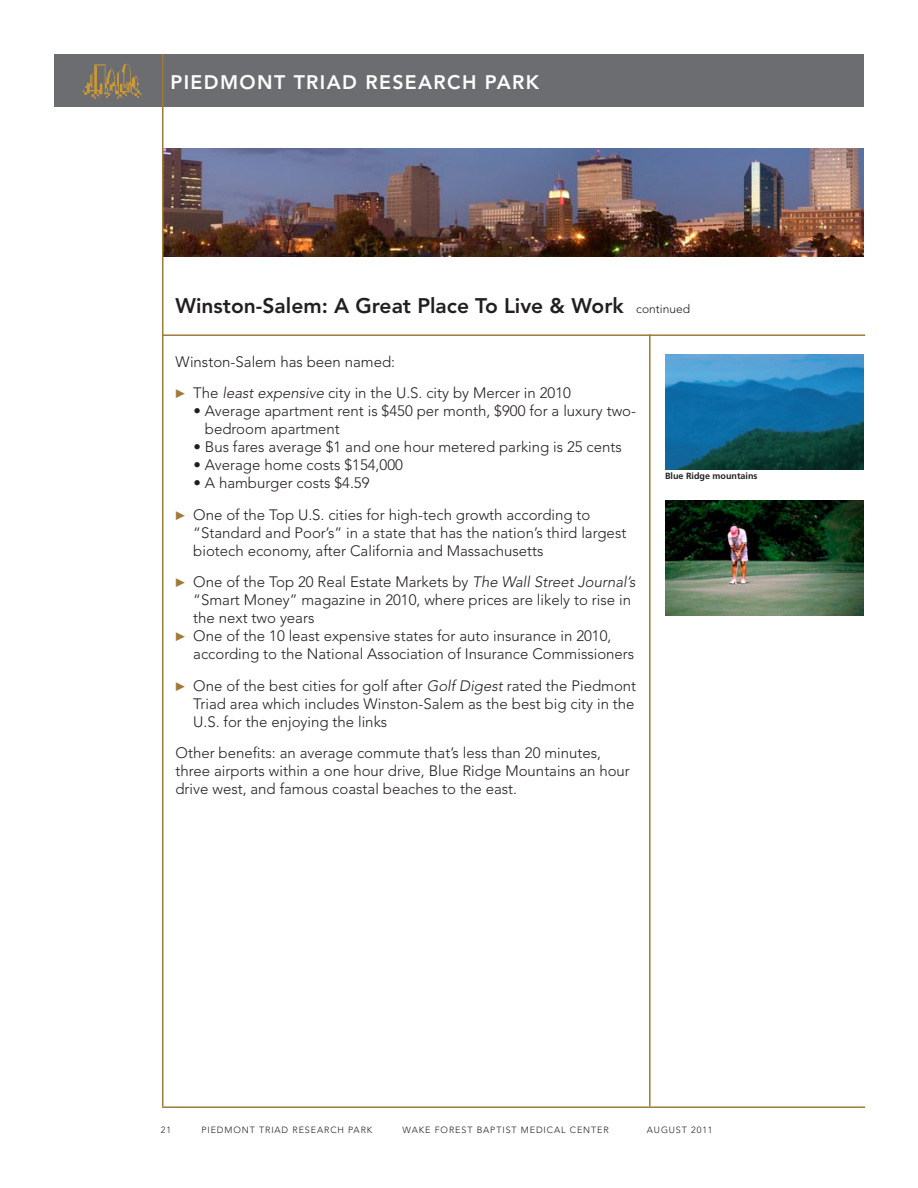
<style>
.page{position:relative;width:918px;height:1188px;background:#fff}
.page>*{position:absolute;margin:0;border:0;box-sizing:border-box;transform-origin:0 0}
.t1{font:800 21px "Avenir LT Std";color:#231f20}
.t2{font:800 19.5px "Avenir LT Std";letter-spacing:.07em;color:#fff}
.t3{font:300 15px/18px "Avenir LT Std";color:#231f20}
.t4{font:300 9px "Avenir LT Std";letter-spacing:.1em;color:#231f20}
.t5{font:700 9px "Frutiger LT Std";color:#231f20}
.s1{font-weight:300;font-size:12px}
.s2{font-family:"Mathematical Pi Six";font-weight:400;font-size:12px;color:#a17a38}
.s3{font-style:italic}
</style>
<div class="page">
<div style="left:54px;top:54px;width:810px;height:52px;background:#6c6d70"></div>
<svg style="left:83px;top:64px;width:58px;height:35px"></svg>
<hr style="left:162px;top:334px;width:703px;height:2px;background:#a17a38">
<hr style="left:162px;top:1106px;width:703px;height:2px;background:#a17a38">
<hr style="left:649px;top:334px;width:2px;height:772px;background:#a17a38">
<img style="left:164px;top:148px;width:700px;height:108px">
<img style="left:665px;top:354px;width:199px;height:115px">
<img style="left:665px;top:500px;width:199px;height:115px">
<hr style="left:162px;top:54px;width:2px;height:1052px;background:#a17a38">
<h2 class="t2" style="left:171px;top:70px;width:370px">PIEDMONT TRIAD RESEARCH PARK</h2>
<p class="t1" style="left:176px;top:293px;width:516px">Winston-Salem: A Great Place To Live &amp; Work <span class="s1">continued</span></p>
<p class="t3" style="left:176px;top:353px;width:221px">Winston-Salem has been named:</p>
<p class="t3" style="left:176px;top:384px;width:397px"><span class="s2">C</span> The <span class="s3">least expensive</span> city in the U.S. city by Mercer in 2010</p>
<p class="t3" style="left:205px;top:402px;width:433px;text-indent:-11px">• Average apartment rent is $450 per month, $900 for a luxury two&shy;bedroom apartment</p>
<p class="t3" style="left:194px;top:438px;width:430px">• Bus fares average $1 and one hour metered parking is 25 cents</p>
<p class="t3" style="left:194px;top:456px;width:211px">• Average home costs $154,000</p>
<p class="t3" style="left:194px;top:474px;width:178px">• A hamburger costs $4.59</p>
<p class="t3" style="left:193px;top:506px;width:435px;text-indent:-18px"><span class="s2">C</span> One of the Top U.S. cities for high-tech growth according to “Standard and Poor’s” in a state that has the nation’s third largest biotech economy, after California and Massachusetts</p>
<p class="t3" style="left:193px;top:573px;width:444px;text-indent:-18px"><span class="s2">C</span> One of the Top 20 Real Estate Markets by <span class="s3">The Wall Street Journal’s </span>“Smart Money” magazine in 2010, where prices are likely to rise in the next two years</p>
<p class="t3" style="left:193px;top:627px;width:443px;text-indent:-18px"><span class="s2">C</span> One of the 10 least expensive states for auto insurance in 2010, according to the National Association of Insurance Commissioners</p>
<p class="t3" style="left:193px;top:677px;width:444px;text-align:justify;text-indent:-18px"><span class="s2">C</span> One of the best cities for golf after <span class="s3">Golf Digest</span> rated the Piedmont Triad area which includes Winston-Salem as the best big city in the U.S. for the enjoying the links</p>
<p class="t3" style="left:176px;top:744px;width:456px">Other benefits: an average commute that’s less than 20 minutes, three airports within a one hour drive, Blue Ridge Mountains an hour drive west, and famous coastal beaches to the east.</p>
<p class="t5" style="left:665px;top:471px;width:94px">Blue Ridge mountains</p>
<p class="t4" style="left:161px;top:1125px;width:12px">21</p>
<p class="t4" style="left:201px;top:1125px;width:173px">PIEDMONT TRIAD RESEARCH PARK</p>
<p class="t4" style="left:403px;top:1125px;width:208px">WAKE FOREST BAPTIST MEDICAL CENTER</p>
<p class="t4" style="left:647px;top:1125px;width:67px">AUGUST 2011</p>
</div>
